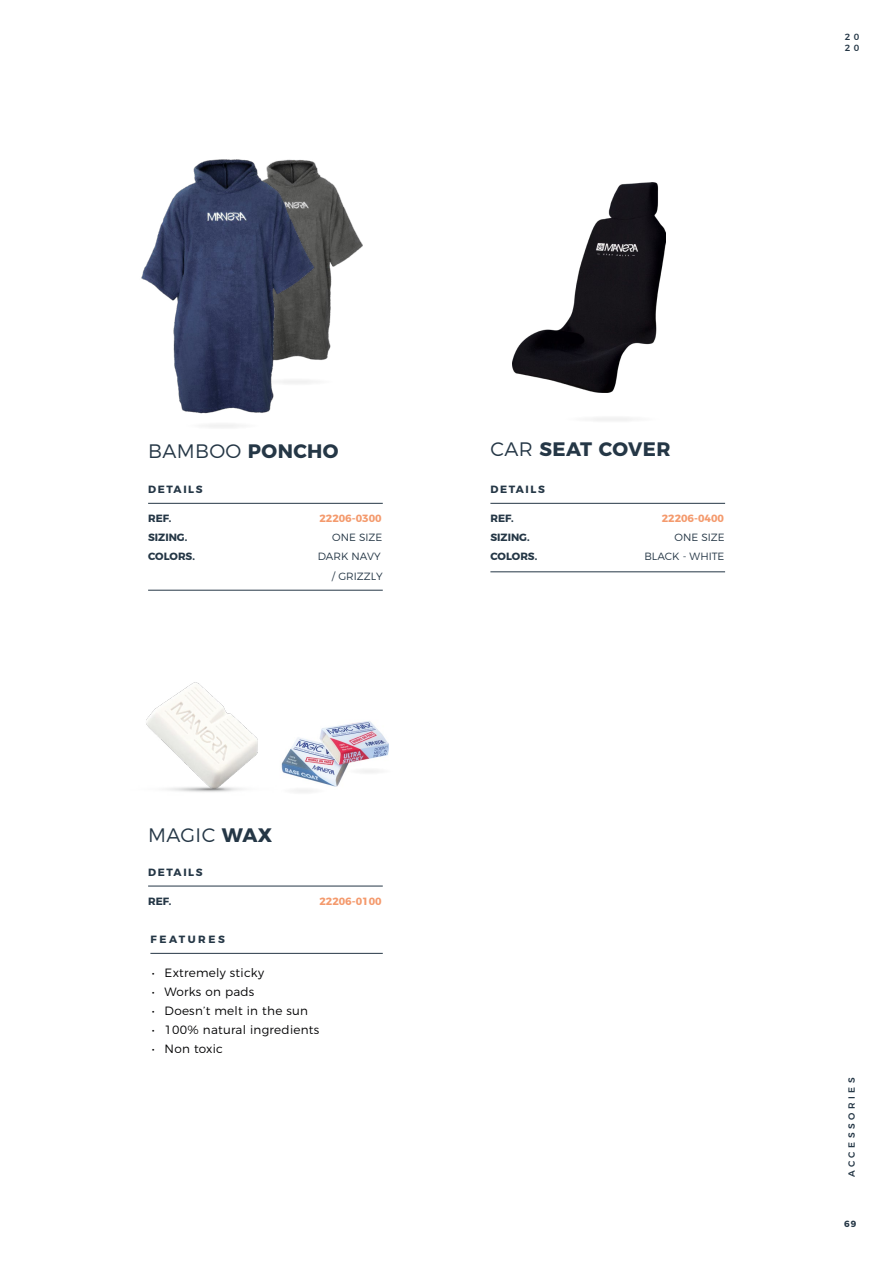
<style>
.page{position:relative;width:893px;height:1263px;background:#fff}
.page>*{position:absolute;margin:0;border:0;box-sizing:border-box;transform-origin:0 0}
.t1{font:300 19.5px "Montserrat";letter-spacing:.02em;color:#253746}
.t2{font:700 19.5px "Montserrat";letter-spacing:.02em;color:#253746}
.t3{font:300 12px "Montserrat";letter-spacing:.02em;color:#020203}
.t4{font:300 10.5px/19.2px "Montserrat";color:#253746;text-align:right}
.t5{font:700 10.5px "Montserrat";color:#253746}
.t6{font:700 10.5px "Montserrat";color:#f49a6d}
.t7{font:700 10.5px "Montserrat";letter-spacing:.15em;color:#253746}
.t8{font:700 10.5px "Montserrat";letter-spacing:.24em;color:#253746}
.t9{font:500 9px/10.5px "Montserrat";letter-spacing:.39em;color:#253746}
.t10{font:700 9px "Montserrat";color:#253746}
.s1{font-weight:700}
.s2{font-weight:300}
</style>
<div class="page">
<img style="left:303px;top:721px;width:85px;height:66px">
<img style="left:146px;top:682px;width:157px;height:110px">
<img style="left:320px;top:175px;width:43px;height:185px">
<img style="left:141px;top:159px;width:179px;height:255px">
<hr style="left:148px;top:886px;width:235px;height:1px;background:#253746">
<hr style="left:148px;top:503px;width:235px;height:1px;background:#253746">
<hr style="left:490px;top:503px;width:235px;height:1px;background:#253746">
<div style="left:182px;top:421px;width:81px;height:9px;background:#f9f9f9;border-radius:50%"></div>
<svg style="left:256px;top:377px;width:82px;height:9px"></svg>
<div style="left:343px;top:767px;width:52px;height:8px;background:#f9f9f9;border-radius:50%"></div>
<div style="left:277px;top:786px;width:52px;height:9px;background:#f9f9f9;border-radius:50%"></div>
<div style="left:559px;top:415px;width:105px;height:9px;background:#f9f9f9;border-radius:50%"></div>
<img style="left:513px;top:182px;width:153px;height:210px">
<hr style="left:150px;top:953px;width:233px;height:1px;background:#253746">
<hr style="left:490px;top:572px;width:235px;height:1px;background:#253746">
<hr style="left:148px;top:590px;width:235px;height:1px;background:#253746">
<p class="t9" style="left:845px;top:31px;width:16px">2 0<br>2 0</p>
<h1 class="t1" style="left:148px;top:436px;width:192px">BAMBOO <span class="s1">PONCHO</span></h1>
<h1 class="t2" style="left:490px;top:433px;width:182px"><span class="s2">CAR</span> SEAT COVER</h1>
<p class="t7" style="left:148px;top:481px;width:56px">DETAILS</p>
<p class="t7" style="left:490px;top:481px;width:56px">DETAILS</p>
<p class="t5" style="left:148px;top:509px;width:25px">REF.</p>
<p class="t6" style="left:319px;top:509px;width:64px">22206-0300</p>
<p class="t5" style="left:148px;top:529px;width:41px">SIZING.</p>
<p class="t4" style="left:332px;top:527px;width:52px">ONE SIZE</p>
<p class="t5" style="left:148px;top:548px;width:48px">COLORS.</p>
<p class="t4" style="left:318px;top:546px;width:66px">DARK NAVY / GRIZZLY</p>
<h1 class="t1" style="left:148px;top:820px;width:126px">MAGIC <span class="s1">WAX</span></h1>
<p class="t7" style="left:148px;top:864px;width:56px">DETAILS</p>
<p class="t5" style="left:148px;top:892px;width:25px">REF.</p>
<p class="t6" style="left:319px;top:892px;width:64px">22206-0100</p>
<p class="t8" style="left:151px;top:931px;width:76px">FEATURES</p>
<p class="t3" style="left:152px;top:964px;width:114px">• Extremely sticky</p>
<p class="t3" style="left:152px;top:983px;width:104px">• Works on pads</p>
<p class="t3" style="left:152px;top:1002px;width:158px">• Doesn’t melt in the sun</p>
<p class="t3" style="left:152px;top:1020px;width:169px">• 100% natural ingredients</p>
<p class="t3" style="left:152px;top:1039px;width:73px">• Non toxic</p>
<p class="t5" style="left:490px;top:509px;width:25px">REF.</p>
<p class="t6" style="left:662px;top:509px;width:64px">22206-0400</p>
<p class="t5" style="left:490px;top:529px;width:41px">SIZING.</p>
<p class="t4" style="left:674px;top:527px;width:52px">ONE SIZE</p>
<p class="t5" style="left:490px;top:548px;width:48px">COLORS.</p>
<p class="t4" style="left:644px;top:546px;width:81px">BLACK - WHITE</p>
<p class="t9" style="left:846px;top:1177px;width:101px;rotate:-90deg">ACCESSORIES</p>
<p class="t10" style="left:844px;top:1216px;width:14px">69</p>
</div>
